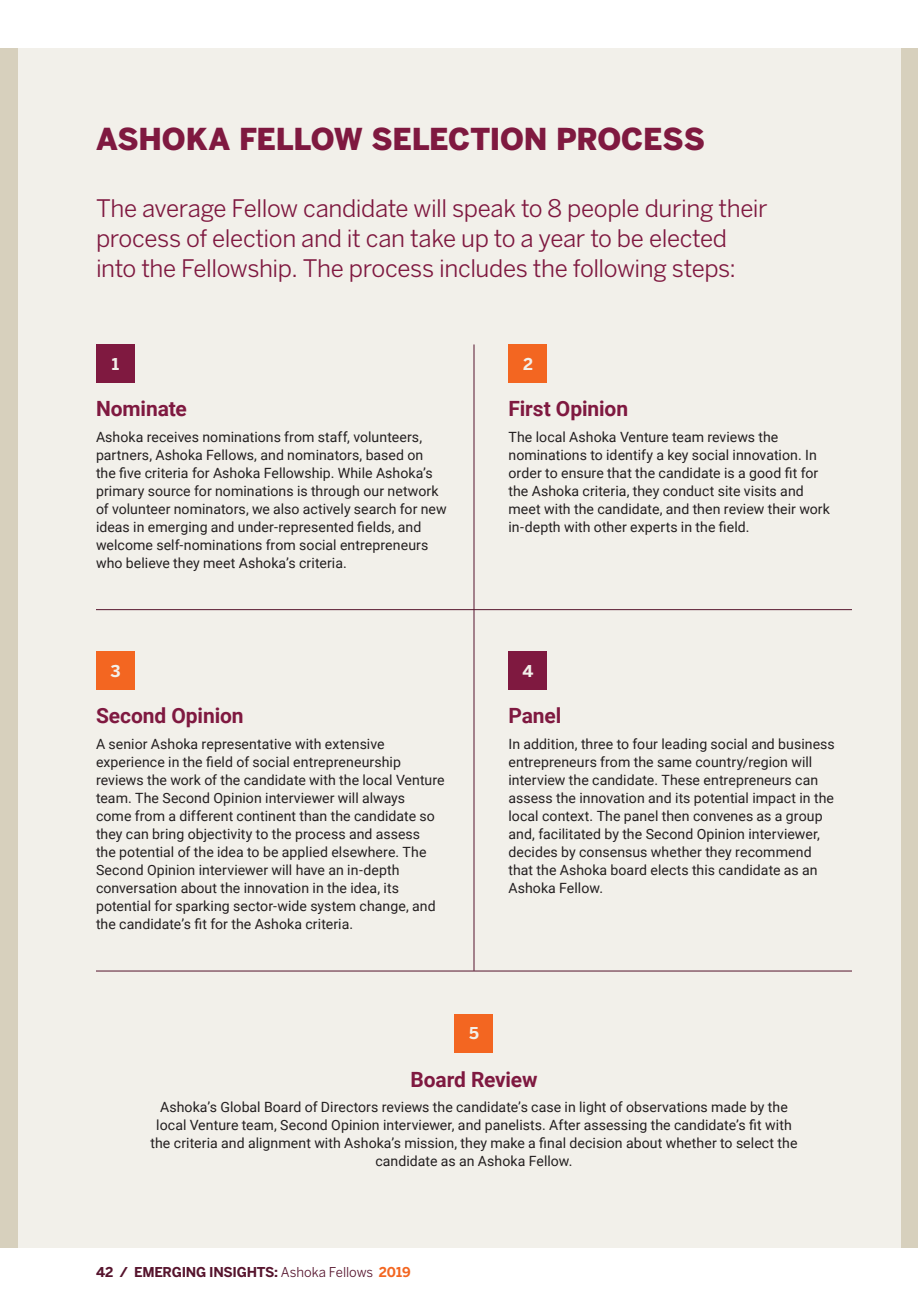
<style>
.page{position:relative;width:918px;height:1296px;background:#fff}
.page>*{position:absolute;margin:0;border:0;box-sizing:border-box;transform-origin:0 0}
.t1{font:900 30px "Benton Sans";letter-spacing:-.01em;color:#7f1940}
.t2{font:24px/30px "Benton Sans";letter-spacing:-.015em;color:#7f1940}
.t3{font:700 21px "Roboto";letter-spacing:-.005em;color:#7f1940}
.t4{font:700 16.2px "Benton Sans";color:#f2f0ea}
.t5{font:14.1px/18px "Roboto";letter-spacing:.005em;color:#231f20}
.t6{font:700 13.5px "Benton Sans";letter-spacing:-.02em;color:#56142d}
.s1{font-weight:400}
.s2{color:#f36621}
</style>
<div class="page">
<div style="left:0;top:48px;width:918px;height:1200px;background:#f2f0ea"></div>
<div style="left:902px;top:48px;width:16px;height:1200px;background:#d7d0bd"></div>
<div style="left:0;top:48px;width:18px;height:1200px;background:#d7d0bd"></div>
<div style="left:508px;top:651px;width:40px;height:39px;background:#7f1940"></div>
<div style="left:96px;top:344px;width:39px;height:39px;background:#7f1940"></div>
<div style="left:508px;top:344px;width:40px;height:39px;background:#f36621"></div>
<div style="left:96px;top:651px;width:39px;height:39px;background:#f36621"></div>
<hr style="left:96px;top:609px;width:756px;height:1px;background:#56142d">
<hr style="left:474px;top:344px;width:1px;height:627px;background:#56142d">
<hr style="left:96px;top:971px;width:756px;height:1px;background:#56142d">
<div style="left:454px;top:1014px;width:40px;height:39px;background:#f36621"></div>
<h1 class="t1" style="left:96px;top:121px;width:611px">ASHOKA FELLOW SELECTION PROCESS</h1>
<h2 class="t2" style="left:96px;top:193px;width:673px">The average Fellow candidate will speak to 8 people during their process of election and it can take up to a year to be elected into the Fellowship. The process includes the following steps:</h2>
<p class="t4" style="left:112px;top:354px;width:9px">1</p>
<h3 class="t3" style="left:96px;top:394px;width:93px">Nominate</h3>
<p class="t5" style="left:96px;top:427px;width:352px">Ashoka receives nominations from staff, volunteers, partners, Ashoka Fellows, and nominators, based on the five criteria for Ashoka Fellowship. While Ashoka’s primary source for nominations is through our network of volunteer nominators, we also actively search for new ideas in emerging and under-represented fields, and welcome self-nominations from social entrepreneurs who believe they meet Ashoka’s criteria.</p>
<p class="t4" style="left:110px;top:661px;width:12px">3</p>
<h3 class="t3" style="left:96px;top:701px;width:149px">Second Opinion</h3>
<p class="t5" style="left:96px;top:734px;width:350px">A senior Ashoka representative with extensive experience in the field of social entrepreneurship reviews the work of the candidate with the local Venture team. The Second Opinion interviewer will always<br>come from a different continent than the candidate so they can bring objectivity to the process and assess<br>the potential of the idea to be applied elsewhere. The Second Opinion interviewer will have an in-depth conversation about the innovation in the idea, its potential for sparking sector-wide system change, and the candidate’s fit for the Ashoka criteria.</p>
<p class="t4" style="left:523px;top:354px;width:11px">2</p>
<h3 class="t3" style="left:508px;top:394px;width:121px">First Opinion</h3>
<p class="t5" style="left:508px;top:427px;width:323px">The local Ashoka Venture team reviews the nominations to identify a key social innovation. In order to ensure that the candidate is a good fit for the Ashoka criteria, they conduct site visits and meet with the candidate, and then review their work in-depth with other experts in the field.</p>
<p class="t4" style="left:523px;top:661px;width:12px">4</p>
<h3 class="t3" style="left:508px;top:701px;width:54px">Panel</h3>
<p class="t5" style="left:508px;top:734px;width:328px">In addition, three to four leading social and business entrepreneurs from the same country/region will interview the candidate. These entrepreneurs can assess the innovation and its potential impact in the local context. The panel then convenes as a group and, facilitated by the Second Opinion interviewer, decides by consensus whether they recommend that the Ashoka board elects this candidate as an Ashoka Fellow.</p>
<p class="t4" style="left:469px;top:1024px;width:11px">5</p>
<h3 class="t3" style="left:411px;top:1065px;width:128px">Board Review</h3>
<p class="t5" style="left:151px;top:1098px;width:648px;text-align:center">Ashoka’s Global Board of Directors reviews the candidate’s case in light of observations made by the local Venture team, Second Opinion interviewer, and panelists. After assessing the candidate’s fit with the criteria and alignment with Ashoka’s mission, they make a final decision about whether to select the candidate as an Ashoka Fellow.</p>
<p class="t6" style="left:96px;top:1264px;width:316px">42 / EMERGING INSIGHTS: <span class="s1">Ashoka Fellows</span> <span class="s2">2019</span></p>
</div>
